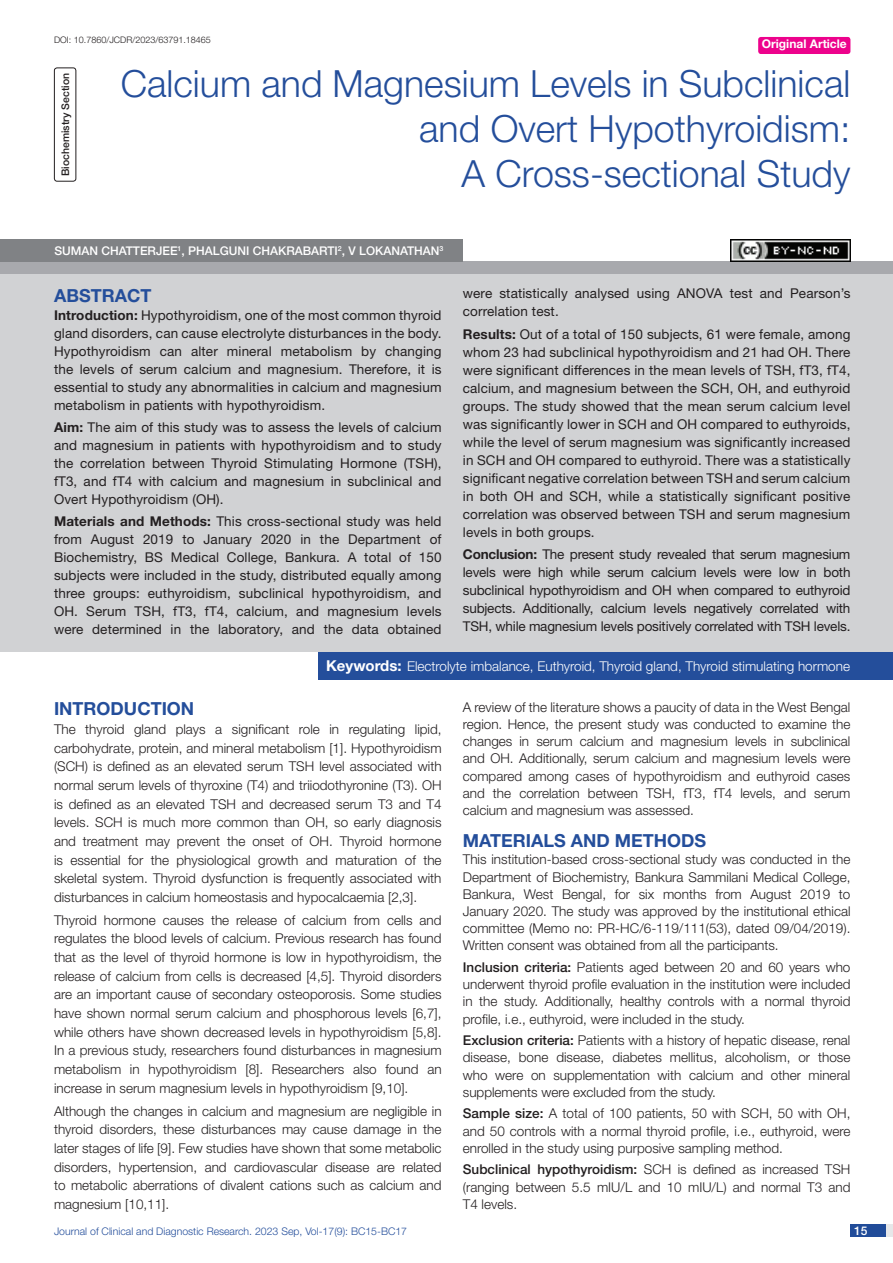
<style>
.page{position:relative;width:893px;height:1263px;background:#fff}
.page>*{position:absolute;margin:0;border:0;box-sizing:border-box;transform-origin:0 0}
.t1{font:300 37.5px/45px "Helvetica Neue";color:#244e9b;text-align:right}
.Heading{font:700 18px "Helvetica Neue";color:#244e9b}
.Abstract_head{font:700 18px "Helvetica Neue";color:#244e9b}
.Body_text{font:300 13.5px/18.6px "Helvetica Neue";color:#231f20;text-align:justify}
.Abstract_Text{font:13.5px/18px "Helvetica Neue";letter-spacing:.01em;color:#231f20;text-align:justify}
.Key_words{font:300 13.5px "Helvetica Neue";color:#fff}
.Author{font:500 12px "Helvetica Neue";color:#fff}
.t2{font:700 12px "Helvetica Neue";color:#fff}
.t3{font:300 10.5px "Helvetica Neue";color:#244e9b}
.section{font:500 10.5px "Helvetica Neue";color:#231f20}
.DOI{font:300 9px "Helvetica Neue";color:#231f20}
.s1{font-weight:700}
.s2{font-weight:700;font-size:15px}
.s3{font-weight:500}
</style>
<div class="page">
<div style="left:850px;top:1224px;width:43px;height:13px;background:#e6e7e9"></div>
<div style="left:850px;top:1224px;width:35px;height:13px;background:#214c99"></div>
<div style="left:758px;top:37px;width:92px;height:17px;background:#ed028c;border-radius:3px"></div>
<div style="left:54px;top:68px;width:22px;height:114px;border:1px solid #231f20;border-radius:3px"></div>
<div style="left:0;top:262px;width:893px;height:12px;background:#a8a9ad"></div>
<div style="left:0;top:239px;width:463px;height:23px;background:#808285"></div>
<div style="left:0;top:274px;width:893px;height:377px;background:#d1d2d4"></div>
<div style="left:318px;top:651px;width:575px;height:28px;background:#244e9b"></div>
<img style="left:730px;top:239px;width:120px;height:23px">
<p class="DOI" style="left:54px;top:35px;width:158px">DOI: 10.7860/JCDR/2023/63791.18465</p>
<p class="t2" style="left:762px;top:37px;width:87px">Original Article</p>
<p class="section" style="left:59px;top:176px;width:104px;rotate:-90deg">Biochemistry Section</p>
<p class="t1" style="left:121px;top:60px;width:731px">Calcium and Magnesium Levels in Subclinical and Overt Hypothyroidism:<br>A Cross-sectional Study</p>
<p class="Author" style="left:54px;top:244px;width:390px">Suman Chatterjee<sup>1</sup>, Phalguni Chakrabarti<sup>2</sup>, V Lokanathan<sup>3</sup></p>
<p class="Abstract_head" style="left:54px;top:284px;width:99px">ABSTRACT</p>
<p class="Abstract_Text" style="left:54px;top:306px;width:389px"><span class="s1">Introduction:</span> Hypothyroidism, one of the most common thyroid gland disorders, can cause electrolyte disturbances in the body.<br>Hypothyroidism can alter mineral metabolism by changing the levels of serum calcium and magnesium. Therefore, it is essential to study any abnormalities in calcium and magnesium metabolism in patients with hypothyroidism.</p>
<p class="Abstract_Text" style="left:54px;top:418px;width:389px"><span class="s1">Aim:</span> The aim of this study was to assess the levels of calcium and magnesium in patients with hypothyroidism and to study the correlation between Thyroid Stimulating Hormone (TSH), fT3, and fT4 with calcium and magnesium in subclinical and Overt Hypothyroidism (OH).</p>
<p class="Abstract_Text" style="left:54px;top:512px;width:389px"><span class="s1">Materials and Methods:</span> This cross-sectional study was held from August 2019 to January 2020 in the Department of Biochemistry, BS Medical College, Bankura. A total of 150 subjects were included in the study, distributed equally among three groups: euthyroidism, subclinical hypothyroidism, and OH. Serum TSH, fT3, fT4, calcium, and magnesium levels were determined in the laboratory, and the data obtained</p>
<p class="Abstract_Text" style="left:463px;top:284px;width:389px">were statistically analysed using ANOVA test and Pearson’s correlation test.</p>
<p class="Abstract_Text" style="left:463px;top:325px;width:389px"><span class="s1">Results:</span> Out of a total of 150 subjects, 61 were female, among whom 23 had subclinical hypothyroidism and 21 had OH. There were significant differences in the mean levels of TSH, fT3, fT4, calcium, and magnesium between the SCH, OH, and euthyroid groups. The study showed that the mean serum calcium level was significantly lower in SCH and OH compared to euthyroids, while the level of serum magnesium was significantly increased in SCH and OH compared to euthyroid. There was a statistically significant negative correlation between TSH and serum calcium in both OH and SCH, while a statistically significant positive correlation was observed between TSH and serum magnesium levels in both groups.</p>
<p class="Abstract_Text" style="left:463px;top:545px;width:389px"><span class="s1">Conclusion:</span> The present study revealed that serum magnesium levels were high while serum calcium levels were low in both subclinical hypothyroidism and OH when compared to euthyroid subjects. Additionally, calcium levels negatively correlated with TSH, while magnesium levels positively correlated with TSH levels.</p>
<p class="Key_words" style="left:326px;top:658px;width:525px"><span class="s2">Keywords:</span> Electrolyte imbalance, Euthyroid, Thyroid gland, Thyroid stimulating hormone</p>
<p class="Heading" style="left:54px;top:698px;width:142px">INTRODUCTION</p>
<p class="Body_text" style="left:54px;top:720px;width:389px">The thyroid gland plays a significant role in regulating lipid, carbohydrate, protein, and mineral metabolism [1]. Hypothyroidism (SCH) is defined as an elevated serum TSH level associated with normal serum levels of thyroxine (T4) and triiodothyronine (T3). OH is defined as an elevated TSH and decreased serum T3 and T4 levels. SCH is much more common than OH, so early diagnosis and treatment may prevent the onset of OH. Thyroid hormone is essential for the physiological growth and maturation of the skeletal system. Thyroid dysfunction is frequently associated with disturbances in calcium homeostasis and hypocalcaemia [2,3].</p>
<p class="Body_text" style="left:54px;top:910px;width:389px">Thyroid hormone causes the release of calcium from cells and regulates the blood levels of calcium. Previous research has found that as the level of thyroid hormone is low in hypothyroidism, the release of calcium from cells is decreased [4,5]. Thyroid disorders are an important cause of secondary osteoporosis. Some studies have shown normal serum calcium and phosphorous levels [6,7], while others have shown decreased levels in hypothyroidism [5,8].<br>In a previous study, researchers found disturbances in magnesium metabolism in hypothyroidism [8]. Researchers also found an increase in serum magnesium levels in hypothyroidism [9,10].</p>
<p class="Body_text" style="left:54px;top:1101px;width:389px">Although the changes in calcium and magnesium are negligible in thyroid disorders, these disturbances may cause damage in the later stages of life [9]. Few studies have shown that some metabolic disorders, hypertension, and cardiovascular disease are related to metabolic aberrations of divalent cations such as calcium and magnesium [10,11].</p>
<p class="Body_text" style="left:463px;top:698px;width:389px;line-height:17.2px">A review of the literature shows a paucity of data in the West Bengal region. Hence, the present study was conducted to examine the changes in serum calcium and magnesium levels in subclinical and OH. Additionally, serum calcium and magnesium levels were compared among cases of hypothyroidism and euthyroid cases and the correlation between TSH, fT3, fT4 levels, and serum calcium and magnesium was assessed.</p>
<p class="Heading" style="left:463px;top:830px;width:245px">MATERIALS AND METHODS</p>
<p class="Body_text" style="left:463px;top:851px;width:389px;line-height:17.1px">This institution-based cross-sectional study was conducted in the Department of Biochemistry, Bankura Sammilani Medical College, Bankura, West Bengal, for six months from August 2019 to January 2020. The study was approved by the institutional ethical committee (Memo no: PR-HC/6-119/111(53), dated 09/04/2019).<br>Written consent was obtained from all the participants.</p>
<p class="Body_text" style="left:463px;top:958px;width:389px;line-height:17.2px"><span class="s3">Inclusion criteria:</span> Patients aged between 20 and 60 years who underwent thyroid profile evaluation in the institution were included in the study. Additionally, healthy controls with a normal thyroid profile, i.e., euthyroid, were included in the study.</p>
<p class="Body_text" style="left:463px;top:1031px;width:389px;line-height:17.2px"><span class="s3">Exclusion criteria:</span> Patients with a history of hepatic disease, renal disease, bone disease, diabetes mellitus, alcoholism, or those who were on supplementation with calcium and other mineral supplements were excluded from the study.</p>
<p class="Body_text" style="left:463px;top:1104px;width:389px;line-height:17.2px"><span class="s3">Sample size:</span> A total of 100 patients, 50 with SCH, 50 with OH, and 50 controls with a normal thyroid profile, i.e., euthyroid, were enrolled in the study using purposive sampling method.</p>
<p class="Body_text" style="left:463px;top:1160px;width:389px;line-height:17.2px"><span class="s3">Subclinical hypothyroidism:</span> SCH is defined as increased TSH (ranging between 5.5 mIU/L and 10 mIU/L) and normal T3 and T4 levels.</p>
<p class="t3" style="left:54px;top:1225px;width:355px">Journal of Clinical and Diagnostic Research. 2023 Sep, Vol-17(9): BC15-BC17</p>
<p class="Author" style="left:854px;top:1223px;width:15px">15</p>
</div>
